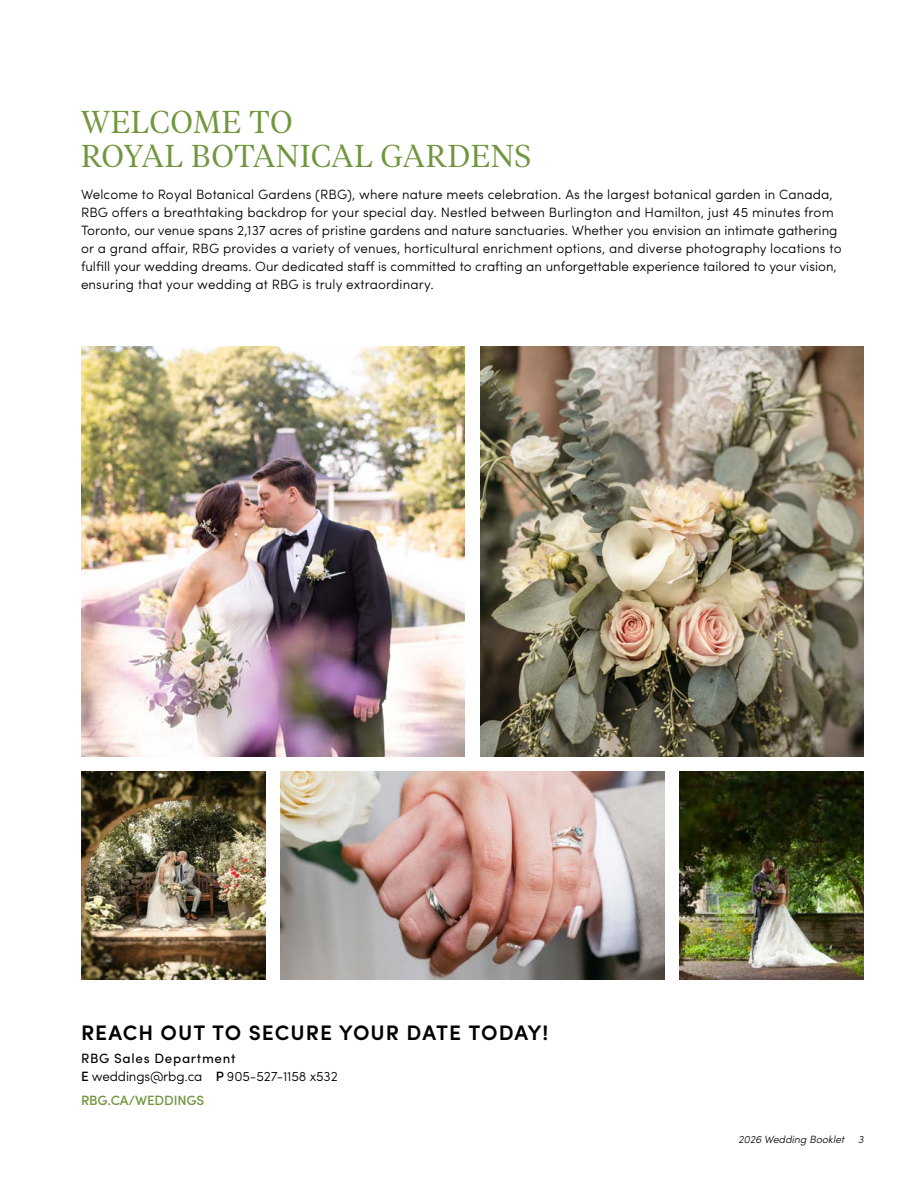
<style>
.page{position:relative;width:918px;height:1188px;background:#fff}
.page>*{position:absolute;margin:0;border:0;box-sizing:border-box;transform-origin:0 0}
.t1{font:300 31.5px/34.5px "Tiempos Headline";letter-spacing:.025em;color:#70963e}
.t2{font:600 21px "Sofia Pro";letter-spacing:.05em;color:#000}
.t3{font:300 13.5px/18px "Sofia Pro";color:#000}
.t4{font:500 13.5px "Sofia Pro";letter-spacing:-.01em;color:#70963e}
.t5{font:italic 300 10.5px "Sofia Pro";color:#000}
.s1{font-weight:400}
.s2{font-weight:500}
</style>
<div class="page">
<img style="left:81px;top:347px;width:384px;height:410px">
<img style="left:480px;top:347px;width:384px;height:410px">
<img style="left:81px;top:772px;width:185px;height:207px">
<img style="left:679px;top:772px;width:185px;height:207px">
<img style="left:280px;top:772px;width:384px;height:207px">
<h1 class="t1" style="left:81px;top:103px;width:452px">WELCOME TO<br>ROYAL BOTANICAL GARDENS</h1>
<p class="t3" style="left:81px;top:184px;width:762px">Welcome to Royal Botanical Gardens (RBG), where nature meets celebration. As the largest botanical garden in Canada, RBG offers a breathtaking backdrop for your special day. Nestled between Burlington and Hamilton, just 45 minutes from Toronto, our venue spans 2,137 acres of pristine gardens and nature sanctuaries. Whether you envision an intimate gathering or a grand affair, RBG provides a variety of venues, horticultural enrichment options, and diverse photography locations to fulfill your wedding dreams. Our dedicated staff is committed to crafting an unforgettable experience tailored to your vision, ensuring that your wedding at RBG is truly extraordinary.</p>
<h2 class="t2" style="left:81px;top:1016px;width:469px">REACH OUT TO SECURE YOUR DATE TODAY!</h2>
<p class="t3" style="left:81px;top:1048px;width:258px"><span class="s1">RBG Sales Department<br></span><span class="s2">E</span> weddings@rbg.ca <span class="s2">P</span> 905-527-1158 x532</p>
<p class="t4" style="left:81px;top:1091px;width:125px">RBG.CA/WEDDINGS</p>
<p class="t5" style="left:739px;top:1131px;width:107px">2026 Wedding Booklet</p>
<p class="t5" style="left:858px;top:1131px;width:7px">3</p>
</div>
